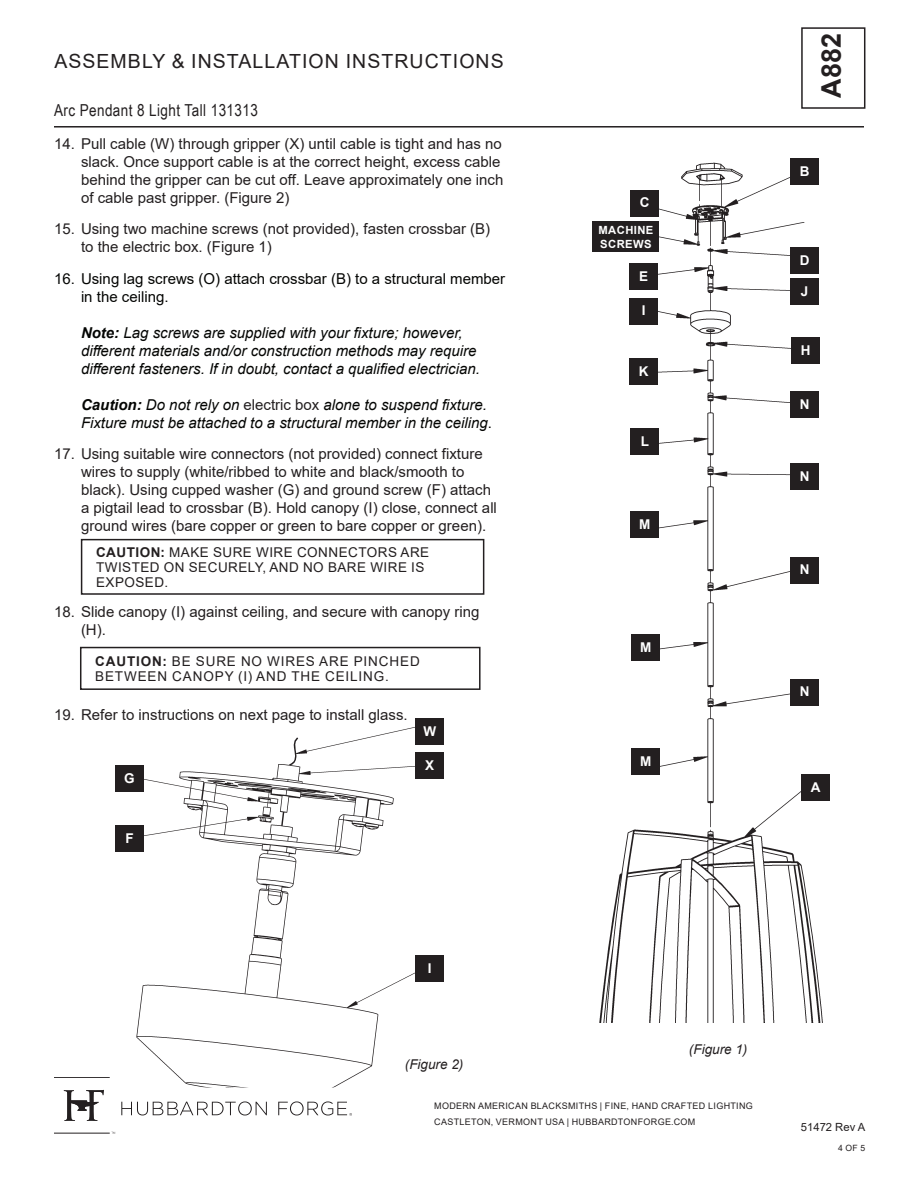
<style>
.page{position:relative;width:918px;height:1188px;background:#fff}
.page>*{position:absolute;margin:0;border:0;box-sizing:border-box;transform-origin:0 0}
.t1{font:700 27px "Arial";color:#231f20}
.t2{font:19.5px "Arial";letter-spacing:.055em;color:#231f20}
.t3{font:16.5px "Arial Narrow";letter-spacing:.025em;color:#231f20}
.t4{font:15px/18px "Arial";color:#231f20}
.t5{font:italic 15px/18px "Arial";color:#040503}
.t6{font:15px/18px "Arial";color:#040503}
.Headers{font:13.5px/15px "Arial";letter-spacing:.035em;color:#231f20}
.Headers-2{font:13.5px/15px "Arial";letter-spacing:.065em;color:#231f20}
.slope_ceiling_line{font:700 13.5px "Arial";color:#fff}
.slope_ceiling_line-2{font:italic 13.5px "Arial";color:#231f20}
.slope_ceiling_line-3{font:700 11.25px/13.5px "Arial";letter-spacing:.035em;color:#fff}
.t7{font:11.25px "Arial";color:#231f20}
.t8{font:9px/16px "Arial";letter-spacing:.035em;color:#231f20}
.t9{font:8.7px "Arial";color:#231f20}
.s1{font-weight:700}
.s2{font-style:normal;color:#231f20}
.s3{font-style:normal}
</style>
<div class="page">
<div style="left:801px;top:27px;width:64px;height:82px;border:2px solid #231f20"></div>
<hr style="left:54px;top:126px;width:810px;height:2px;background:#231f20">
<svg style="left:121px;top:1101px;width:146px;height:14px"></svg>
<hr style="left:54px;top:1133px;width:56px;height:1px;background:#231f20">
<hr style="left:54px;top:1077px;width:56px;height:1px;background:#231f20">
<svg style="left:64px;top:1090px;width:40px;height:31px"></svg>
<svg style="left:278px;top:1101px;width:74px;height:15px"></svg>
<div style="left:81px;top:539px;width:403px;height:56px;border:2px solid #231f20"></div>
<div style="left:80px;top:647px;width:401px;height:43px;border:2px solid #231f20"></div>
<img style="left:592px;top:158px;width:238px;height:865px">
<div style="left:791px;top:247px;width:28px;height:26px;background:#231f20"></div>
<div style="left:791px;top:279px;width:28px;height:26px;background:#231f20"></div>
<div style="left:630px;top:263px;width:28px;height:26px;background:#231f20"></div>
<div style="left:801px;top:774px;width:28px;height:26px;background:#231f20"></div>
<div style="left:791px;top:557px;width:28px;height:26px;background:#231f20"></div>
<div style="left:631px;top:512px;width:28px;height:26px;background:#231f20"></div>
<div style="left:631px;top:429px;width:28px;height:26px;background:#231f20"></div>
<div style="left:792px;top:338px;width:28px;height:26px;background:#231f20"></div>
<div style="left:631px;top:190px;width:28px;height:26px;background:#231f20"></div>
<div style="left:791px;top:158px;width:28px;height:27px;background:#231f20"></div>
<div style="left:593px;top:221px;width:66px;height:31px;background:#231f20"></div>
<div style="left:630px;top:298px;width:28px;height:26px;background:#231f20"></div>
<div style="left:630px;top:359px;width:28px;height:26px;background:#231f20"></div>
<img style="left:104px;top:718px;width:340px;height:370px">
<div style="left:791px;top:679px;width:28px;height:26px;background:#231f20"></div>
<div style="left:791px;top:463px;width:28px;height:26px;background:#231f20"></div>
<div style="left:791px;top:392px;width:28px;height:26px;background:#231f20"></div>
<div style="left:632px;top:634px;width:28px;height:27px;background:#231f20"></div>
<div style="left:632px;top:748px;width:28px;height:27px;background:#231f20"></div>
<div style="left:116px;top:766px;width:28px;height:26px;background:#231f20"></div>
<div style="left:116px;top:826px;width:28px;height:26px;background:#231f20"></div>
<div style="left:416px;top:956px;width:28px;height:26px;background:#231f20"></div>
<div style="left:416px;top:753px;width:28px;height:26px;background:#231f20"></div>
<div style="left:416px;top:719px;width:28px;height:26px;background:#231f20"></div>
<h2 class="t2" style="left:54px;top:48px;width:451px">ASSEMBLY &amp; INSTALLATION INSTRUCTIONS</h2>
<p class="t3" style="left:54px;top:99px;width:205px">Arc Pendant 8 Light Tall 131313</p>
<p class="t4" style="left:81px;top:135px;width:424px;text-indent:-27px">14. Pull cable (W) through gripper (X) until cable is tight and has no slack. Once support cable is at the correct height, excess cable behind the gripper can be cut off. Leave approximately one inch of cable past gripper. (Figure 2)</p>
<p class="t4" style="left:81px;top:220px;width:411px;text-indent:-27px">15. Using two machine screws (not provided), fasten crossbar (B) to the electric box. (Figure 1)</p>
<p class="t6" style="left:81px;top:270px;width:426px;text-indent:-27px">16. Using lag screws (O) attach crossbar (B) to a structural member in the ceiling.</p>
<p class="t5" style="left:81px;top:324px;width:400px"><span class="s1">Note:</span> Lag screws are supplied with your fixture; however, different materials and/or construction methods may require different fasteners. If in doubt, contact a qualified electrician.</p>
<p class="t5" style="left:81px;top:396px;width:413px"><span class="s1">Caution:</span> Do not rely on <span class="s2">electric box</span> alone to suspend fixture.<br>Fixture must be attached to a structural member in the ceiling<span class="s3">.</span></p>
<p class="t4" style="left:81px;top:445px;width:417px;text-indent:-27px">17. Using suitable wire connectors (not provided) connect fixture wires to supply (white/ribbed to white and black/smooth to black). Using cupped washer (G) and ground screw (F) attach a pigtail lead to crossbar (B). Hold canopy (I) close, connect all ground wires (bare copper or green to bare copper or green).</p>
<p class="Headers" style="left:96px;top:544px;width:335px"><span class="s1">CAUTION:</span> MAKE SURE WIRE CONNECTORS ARE<br>TWISTED ON SECURELY, AND NO BARE WIRE IS<br>EXPOSED.</p>
<p class="t4" style="left:81px;top:603px;width:400px;text-indent:-27px">18. Slide canopy (I) against ceiling, and secure with canopy ring (H).</p>
<p class="Headers-2" style="left:95px;top:653px;width:326px"><span class="s1">CAUTION:</span> BE SURE NO WIRES ARE PINCHED<br>BETWEEN CANOPY (I) AND THE CEILING.</p>
<p class="t4" style="left:54px;top:706px;width:355px">19. Refer to instructions on next page to install glass.</p>
<p class="slope_ceiling_line" style="left:124px;top:769px;width:12px">G</p>
<p class="slope_ceiling_line" style="left:423px;top:722px;width:14px">W</p>
<p class="slope_ceiling_line" style="left:425px;top:756px;width:11px">X</p>
<p class="slope_ceiling_line" style="left:125px;top:829px;width:10px">F</p>
<p class="slope_ceiling_line" style="left:428px;top:959px;width:5px">I</p>
<p class="slope_ceiling_line-2" style="left:405px;top:1055px;width:60px">(Figure 2)</p>
<p class="slope_ceiling_line" style="left:640px;top:193px;width:11px">C</p>
<p class="slope_ceiling_line-3" style="left:599px;top:224px;width:56px">MACHINE<br>SCREWS</p>
<p class="slope_ceiling_line" style="left:639px;top:266px;width:11px">E</p>
<p class="slope_ceiling_line" style="left:642px;top:301px;width:5px">I</p>
<p class="slope_ceiling_line" style="left:639px;top:362px;width:11px">K</p>
<p class="slope_ceiling_line" style="left:641px;top:432px;width:10px">L</p>
<p class="slope_ceiling_line" style="left:639px;top:515px;width:13px">M</p>
<p class="slope_ceiling_line" style="left:640px;top:638px;width:13px">M</p>
<p class="slope_ceiling_line" style="left:640px;top:752px;width:13px">M</p>
<p class="slope_ceiling_line-2" style="left:689px;top:1041px;width:60px">(Figure 1)</p>
<p class="t8" style="left:434px;top:1097px;width:320px">MODERN AMERICAN BLACKSMITHS | FINE, HAND CRAFTED LIGHTING<br>CASTLETON, VERMONT USA | HUBBARDTONFORGE.COM</p>
<h1 class="t1" style="left:812px;top:98px;width:66px;rotate:-90deg">A882</h1>
<p class="slope_ceiling_line" style="left:800px;top:161px;width:11px">B</p>
<p class="slope_ceiling_line" style="left:800px;top:250px;width:11px">D</p>
<p class="slope_ceiling_line" style="left:801px;top:282px;width:9px">J</p>
<p class="slope_ceiling_line" style="left:801px;top:341px;width:11px">H</p>
<p class="slope_ceiling_line" style="left:800px;top:395px;width:11px">N</p>
<p class="slope_ceiling_line" style="left:800px;top:466px;width:11px">N</p>
<p class="slope_ceiling_line" style="left:800px;top:560px;width:11px">N</p>
<p class="slope_ceiling_line" style="left:800px;top:682px;width:11px">N</p>
<p class="slope_ceiling_line" style="left:811px;top:777px;width:11px">A</p>
<p class="t7" style="left:801px;top:1119px;width:66px">51472 Rev A</p>
<p class="t9" style="left:838px;top:1142px;width:29px">4 OF 5</p>
</div>
